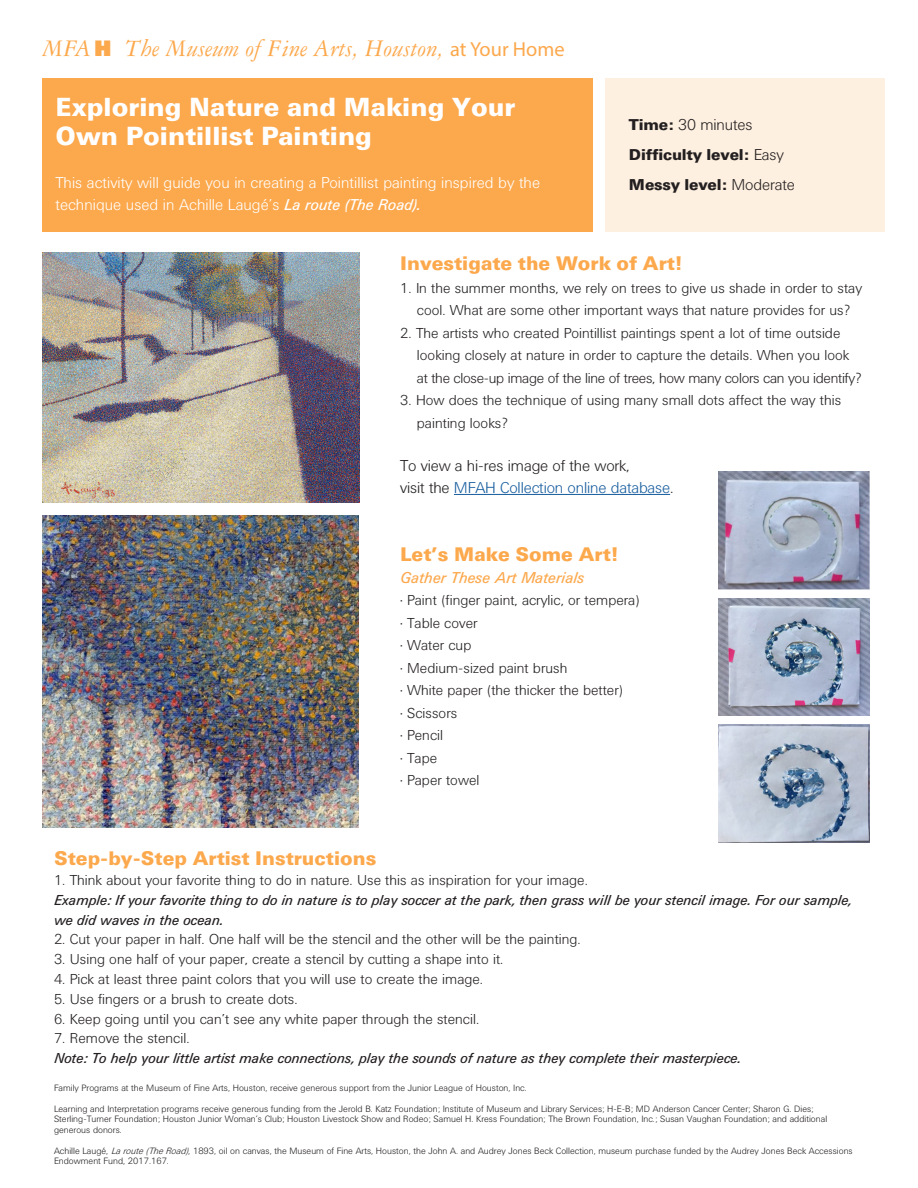
<style>
.page{position:relative;width:918px;height:1188px;background:#fff}
.page>*{position:absolute;margin:0;border:0;box-sizing:border-box;transform-origin:0 0}
.t1{font:900 30px/28.5px "Univers Houston";color:#fff}
.t2{font:italic 25.5px "Garam Houston";color:#fca84c}
.t3{font:900 22.5px "Univers Houston";color:#fca84c}
.t4{font:300 18px/21.6px "Univers Houston";color:#fff}
.t5{font:300 18px/21.6px "Univers Houston";letter-spacing:-.01em;color:#231f20}
.t6{font:900 18px "Univers Houston";letter-spacing:-.01em;color:#231f20}
.t7{font:italic 18px "Univers Houston";color:#fca84c}
.t8{font:300 16.5px/22.5px "Univers Houston";color:#231f20}
.t9{font:italic 16.5px/19.8px "Univers Houston";color:#231f20}
.t10{font:300 10.5px/10.5px "Univers Houston";color:#231f20}
.s1{font-family:"Myriad Pro";font-style:normal;font-size:20.4px}
.s2{font-weight:400;font-style:italic}
.s3{font-weight:900}
.s4{font-weight:300}
.s5{color:#175d9e}
.s6{font-style:italic}
</style>
<div class="page">
<div style="left:42px;top:78px;width:551px;height:153px;background:#fca84c"></div>
<div style="left:605px;top:78px;width:280px;height:153px;background:#fef0e0"></div>
<hr style="left:454px;top:494px;width:216px;height:1px;background:#175d9e">
<img style="left:42px;top:252px;width:318px;height:251px">
<img style="left:719px;top:472px;width:150px;height:118px">
<img style="left:719px;top:598px;width:150px;height:118px">
<img style="left:719px;top:725px;width:150px;height:118px">
<img style="left:42px;top:516px;width:316px;height:311px">
<p class="t2" style="left:42px;top:35px;width:524px">µ˙The Museum of Fine Arts, Houston, <span class="s1">at Your Home</span></p>
<p class="t1" style="left:56px;top:94px;width:461px">Exploring Nature and Making Your<br>Own Pointillist Painting</p>
<p class="t4" style="left:56px;top:172px;width:486px">This activity will guide you in creating a Pointillist painting inspired by the technique used in Achille Laugé’s <span class="s2">La route (The Road).</span></p>
<p class="t5" style="left:629px;top:114px;width:125px"><span class="s3">Time:</span> 30 minutes</p>
<p class="t6" style="left:629px;top:146px;width:156px">Difficulty level: <span class="s4">Easy</span></p>
<p class="t6" style="left:629px;top:176px;width:167px">Messy level: <span class="s4">Moderate</span></p>
<p class="t3" style="left:400px;top:253px;width:284px">Investigate the Work of Art!</p>
<p class="t8" style="left:400px;top:277px;width:463px;text-align:center">1. In the summer months, we rely on trees to give us shade in order to stay cool. What are some other important ways that nature provides for us?</p>
<p class="t8" style="left:417px;top:322px;width:446px;text-indent:-17px">2. The artists who created Pointillist paintings spent a lot of time outside looking closely at nature in order to capture the details. When you look at the close-up image of the line of trees, how many colors can you identify?</p>
<p class="t8" style="left:417px;top:390px;width:426px;text-indent:-17px">3. How does the technique of using many small dots affect the way this painting looks?</p>
<p class="t5" style="left:400px;top:455px;width:275px">To view a hi-res image of the work,<br>visit the <span class="s5">MFAH Collection online database</span>.</p>
<p class="t3" style="left:400px;top:544px;width:219px">Let’s Make Some Art!</p>
<p class="t7" style="left:400px;top:569px;width:185px">Gather These Art Materials</p>
<p class="t8" style="left:400px;top:590px;width:241px">· Paint (finger paint, acrylic, or tempera)</p>
<p class="t8" style="left:400px;top:612px;width:79px">· Table cover</p>
<p class="t8" style="left:400px;top:635px;width:73px">· Water cup</p>
<p class="t8" style="left:400px;top:657px;width:169px">· Medium-sized paint brush</p>
<p class="t8" style="left:400px;top:680px;width:225px">· White paper (the thicker the better)</p>
<p class="t8" style="left:400px;top:702px;width:59px">· Scissors</p>
<p class="t8" style="left:400px;top:725px;width:44px">· Pencil</p>
<p class="t8" style="left:400px;top:747px;width:38px">· Tape</p>
<p class="t8" style="left:400px;top:770px;width:81px">· Paper towel</p>
<p class="t3" style="left:54px;top:848px;width:324px">Step-by-Step Artist Instructions</p>
<p class="t8" style="left:54px;top:869px;width:535px">1. Think about your favorite thing to do in nature. Use this as inspiration for your image.</p>
<p class="t9" style="left:54px;top:890px;width:799px">Example: If your favorite thing to do in nature is to play soccer at the park, then grass will be your stencil image. For our sample, we did waves in the ocean.</p>
<p class="t8" style="left:54px;top:929px;width:528px">2. Cut your paper in half. One half will be the stencil and the other will be the painting.</p>
<p class="t8" style="left:54px;top:948px;width:451px">3. Using one half of your paper, create a stencil by cutting a shape into it.</p>
<p class="t8" style="left:54px;top:968px;width:431px">4. Pick at least three paint colors that you will use to create the image.</p>
<p class="t8" style="left:54px;top:988px;width:245px">5. Use fingers or a brush to create dots.</p>
<p class="t8" style="left:54px;top:1008px;width:427px">6. Keep going until you can’t see any white paper through the stencil.</p>
<p class="t8" style="left:54px;top:1028px;width:137px">7. Remove the stencil.</p>
<p class="t9" style="left:54px;top:1049px;width:688px">Note: To help your little artist make connections, play the sounds of nature as they complete their masterpiece.</p>
<p class="t10" style="left:54px;top:1082px;width:474px">Family Programs at the Museum of Fine Arts, Houston, receive generous support from the Junior League of Houston, Inc.</p>
<p class="t10" style="left:54px;top:1103px;width:775px">Learning and Interpretation programs receive generous funding from the Jerold B. Katz Foundation; Institute of Museum and Library Services; H-E-B; MD Anderson Cancer Center; Sharon G. Dies;<br>Sterling-Turner Foundation; Houston Junior Woman’s Club; Houston Livestock Show and Rodeo; Samuel H. Kress Foundation; The Brown Foundation, Inc.; Susan Vaughan Foundation; and additional generous donors.</p>
<p class="t10" style="left:54px;top:1145px;width:800px">Achille Laugé, <span class="s6">Laroute(TheRoad)</span>, 1893, oil on canvas, the Museum of Fine Arts, Houston, the John A. and Audrey Jones Beck Collection, museum purchase funded by the Audrey Jones Beck Accessions<br>Endowment Fund, 2017.167.</p>
</div>
